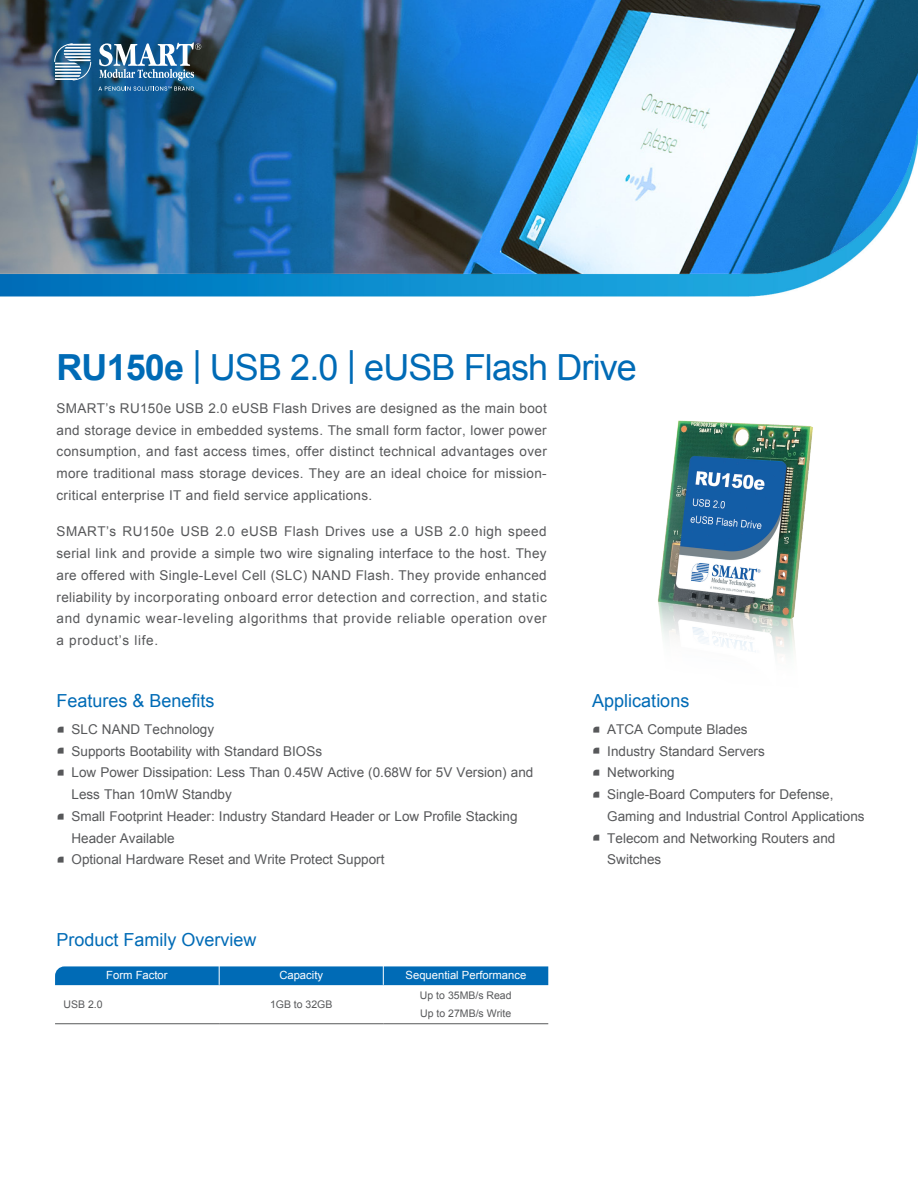
<style>
.page{position:relative;width:918px;height:1188px;background:#fff}
.page>*{position:absolute;margin:0;border:0;box-sizing:border-box;transform-origin:0 0}
.t1{font:36px "Arial";letter-spacing:-.025em;color:#006bb6}
.SubHeadline{font:18px "Arial";color:#006bb6}
.Body_Text{font:13.5px/21.8px "Arial";color:#57585a}
.t2{font:11.25px "Arial";color:#fff}
.Table_Text{font:10.5px "Arial";color:#57585a}
.s1{font-weight:700}
.s2{font-family:"My Font";font-size:24px}
</style>
<div class="page">
<img style="left:658px;top:420px;width:155px;height:235px">
<img style="left:0;top:0;width:918px;height:108px">
<img style="left:0;top:108px;width:918px;height:188px">
<div style="left:55px;top:966px;width:493px;height:19px;background:#006bb6"></div>
<hr style="left:55px;top:1023px;width:164px;height:1px;background:#57585a">
<hr style="left:219px;top:1023px;width:164px;height:1px;background:#57585a">
<hr style="left:383px;top:1023px;width:165px;height:1px;background:#57585a">
<svg style="left:55px;top:44px;width:36px;height:36px"></svg>
<img style="left:98px;top:42px;width:103px;height:49px">
<p class="t1" style="left:57px;top:344px;width:582px"><span class="s1">RU150e</span> | USB 2.0 | eUSB Flash Drive</p>
<p class="Body_Text" style="left:57px;top:397px;width:492px;text-align:justify">SMART’s RU150e USB 2.0 eUSB Flash Drives are designed as the main boot and storage device in embedded systems. The small form factor, lower power consumption, and fast access times, offer distinct technical advantages over more traditional mass storage devices. They are an ideal choice for mission&shy;critical enterprise IT and field service applications.</p>
<p class="Body_Text" style="left:57px;top:521px;width:492px;text-align:justify">SMART’s RU150e USB 2.0 eUSB Flash Drives use a USB 2.0 high speed serial link and provide a simple two wire signaling interface to the host. They are offered with Single-Level Cell (SLC) NAND Flash. They provide enhanced reliability by incorporating onboard error detection and correction, and static and dynamic wear-leveling algorithms that provide reliable operation over a product’s life.</p>
<p class="SubHeadline" style="left:57px;top:689px;width:160px">Features &amp; Benefits</p>
<p class="Body_Text" style="left:57px;top:718px;width:159px"><span class="s2">•</span> SLC NAND Technology</p>
<p class="Body_Text" style="left:57px;top:740px;width:267px"><span class="s2">•</span> Supports Bootability with Standard BIOSs</p>
<p class="Body_Text" style="left:72px;top:762px;width:463px;text-indent:-15px"><span class="s2">•</span> Low Power Dissipation: Less Than 0.45W Active (0.68W for 5V Version) and<br>Less Than 10mW Standby</p>
<p class="Body_Text" style="left:72px;top:805px;width:448px;text-indent:-15px"><span class="s2">•</span> Small Footprint Header: Industry Standard Header or Low Profile Stacking<br>Header Available</p>
<p class="Body_Text" style="left:57px;top:849px;width:329px"><span class="s2">•</span> Optional Hardware Reset and Write Protect Support</p>
<p class="SubHeadline" style="left:57px;top:928px;width:202px">Product Family Overview</p>
<p class="t2" style="left:106px;top:968px;width:63px">Form Factor</p>
<p class="t2" style="left:279px;top:968px;width:45px">Capacity</p>
<p class="t2" style="left:406px;top:968px;width:122px">Sequential Performance</p>
<p class="Table_Text" style="left:64px;top:997px;width:41px">USB 2.0</p>
<p class="Table_Text" style="left:270px;top:997px;width:64px">1GB to 32GB</p>
<p class="Table_Text" style="left:420px;top:989px;width:93px">Up to 35MB/s Read</p>
<p class="Table_Text" style="left:420px;top:1006px;width:93px">Up to 27MB/s Write</p>
<p class="SubHeadline" style="left:592px;top:689px;width:99px">Applications</p>
<p class="Body_Text" style="left:592px;top:718px;width:157px"><span class="s2">•</span> ATCA Compute Blades</p>
<p class="Body_Text" style="left:592px;top:740px;width:174px"><span class="s2">•</span> Industry Standard Servers</p>
<p class="Body_Text" style="left:592px;top:762px;width:84px"><span class="s2">•</span> Networking</p>
<p class="Body_Text" style="left:607px;top:784px;width:259px;text-indent:-15px"><span class="s2">•</span> Single-Board Computers for Defense,<br>Gaming and Industrial Control Applications</p>
<p class="Body_Text" style="left:607px;top:827px;width:230px;text-indent:-15px"><span class="s2">•</span> Telecom and Networking Routers and<br>Switches</p>
</div>
